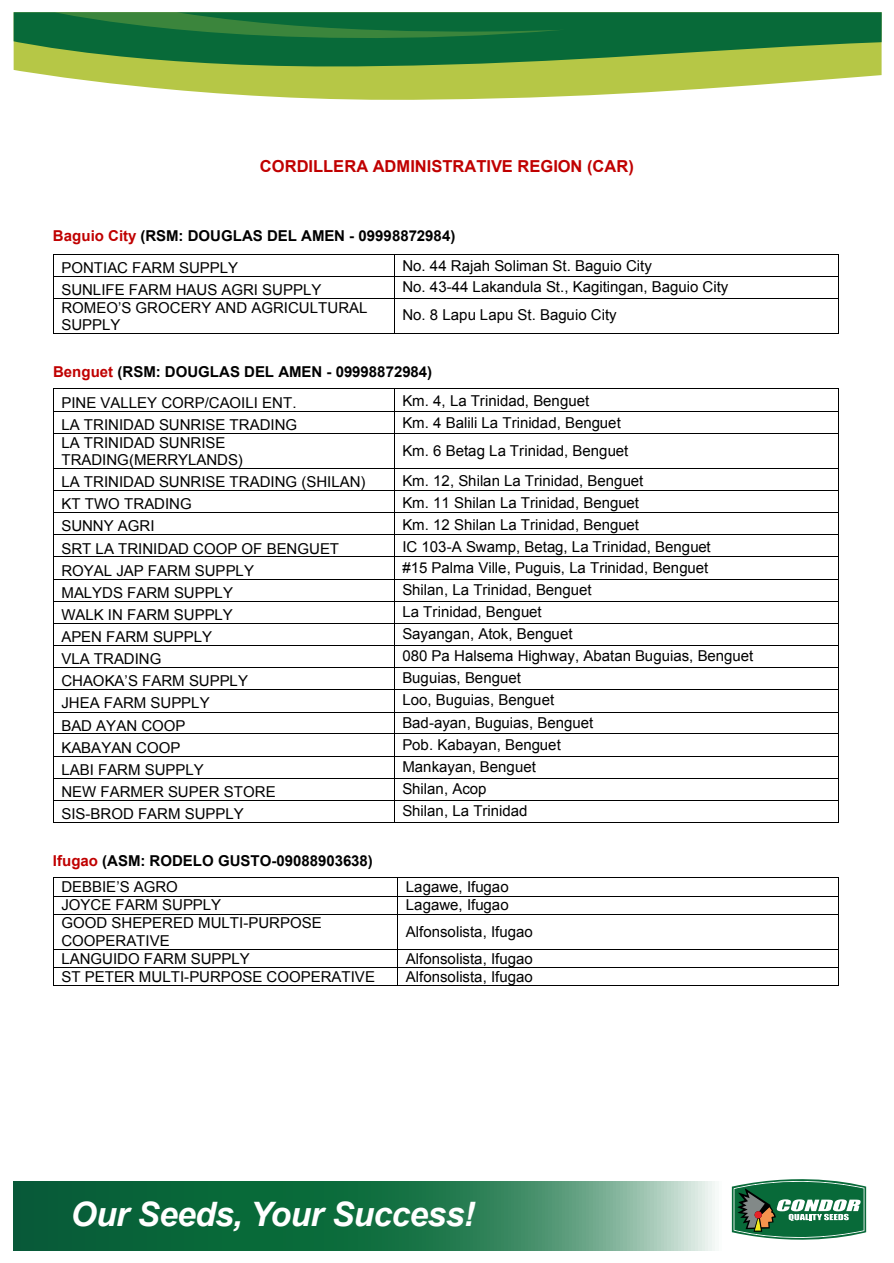
<style>
.page{position:relative;width:894px;height:1263px;background:#fff}
.page>*{position:absolute;margin:0;border:0;box-sizing:border-box;transform-origin:0 0}
.t1{font:italic 700 33.6px "Arial";letter-spacing:-.02em;color:#fff}
.t2{font:700 16.5px "Arial";letter-spacing:.005em;color:#c00000}
.t3{font:15px/17.4px "Arial";color:#000}
.t4{font:700 15px/30.9px "Arial";color:#000}
.s1{color:#c00000}
.s2{font-weight:400}
</style>
<div class="page">
<svg style="left:14px;top:70px;width:867px;height:30px;fill:#b6c746"></svg>
<svg style="left:14px;top:12px;width:867px;height:58px;background:#3c863d"></svg>
<svg style="left:55px;top:12px;width:510px;height:26px;background:#1a733a"></svg>
<svg style="left:14px;top:1181px;width:853px;height:69px;background:#38845f"></svg>
<svg style="left:731px;top:1179px;width:134px;height:70px"></svg>
<div style="left:754px;top:1211px;width:7px;height:7px;background:#e62327;border-radius:50%"></div>
<hr style="left:54px;top:388px;width:340px;height:1px;background:#000">
<hr style="left:394px;top:388px;width:443px;height:1px;background:#000">
<hr style="left:54px;top:411px;width:340px;height:1px;background:#000">
<hr style="left:394px;top:411px;width:443px;height:1px;background:#000">
<svg style="left:53px;top:388px;width:1px;height:46px"></svg>
<hr style="left:54px;top:433px;width:340px;height:1px;background:#000">
<svg style="left:394px;top:389px;width:1px;height:44px"></svg>
<hr style="left:394px;top:433px;width:443px;height:1px;background:#000">
<hr style="left:53px;top:434px;width:1px;height:34px;background:#000">
<hr style="left:394px;top:434px;width:1px;height:34px;background:#000">
<hr style="left:837px;top:434px;width:1px;height:34px;background:#000">
<hr style="left:54px;top:468px;width:340px;height:1px;background:#000">
<hr style="left:394px;top:468px;width:443px;height:1px;background:#000">
<hr style="left:54px;top:490px;width:340px;height:1px;background:#000">
<hr style="left:394px;top:490px;width:443px;height:1px;background:#000">
<hr style="left:54px;top:512px;width:340px;height:1px;background:#000">
<hr style="left:394px;top:512px;width:443px;height:1px;background:#000">
<hr style="left:54px;top:535px;width:340px;height:1px;background:#000">
<hr style="left:394px;top:535px;width:443px;height:1px;background:#000">
<hr style="left:54px;top:556px;width:340px;height:1px;background:#000">
<hr style="left:394px;top:556px;width:443px;height:1px;background:#000">
<hr style="left:54px;top:579px;width:340px;height:1px;background:#000">
<hr style="left:394px;top:579px;width:443px;height:1px;background:#000">
<hr style="left:54px;top:601px;width:340px;height:1px;background:#000">
<hr style="left:394px;top:601px;width:443px;height:1px;background:#000">
<hr style="left:54px;top:623px;width:340px;height:1px;background:#000">
<hr style="left:394px;top:623px;width:443px;height:1px;background:#000">
<hr style="left:54px;top:645px;width:340px;height:1px;background:#000">
<hr style="left:394px;top:645px;width:443px;height:1px;background:#000">
<hr style="left:54px;top:667px;width:340px;height:1px;background:#000">
<hr style="left:394px;top:667px;width:443px;height:1px;background:#000">
<hr style="left:54px;top:689px;width:340px;height:1px;background:#000">
<hr style="left:394px;top:689px;width:443px;height:1px;background:#000">
<hr style="left:54px;top:712px;width:340px;height:1px;background:#000">
<hr style="left:394px;top:712px;width:443px;height:1px;background:#000">
<hr style="left:54px;top:734px;width:340px;height:1px;background:#000">
<hr style="left:394px;top:734px;width:443px;height:1px;background:#000">
<hr style="left:54px;top:756px;width:340px;height:1px;background:#000">
<hr style="left:394px;top:756px;width:443px;height:1px;background:#000">
<hr style="left:54px;top:778px;width:340px;height:1px;background:#000">
<hr style="left:394px;top:778px;width:443px;height:1px;background:#000">
<hr style="left:54px;top:800px;width:340px;height:1px;background:#000">
<hr style="left:394px;top:800px;width:443px;height:1px;background:#000">
<svg style="left:53px;top:468px;width:1px;height:355px"></svg>
<hr style="left:54px;top:822px;width:340px;height:1px;background:#000">
<svg style="left:394px;top:469px;width:1px;height:353px"></svg>
<hr style="left:394px;top:822px;width:443px;height:1px;background:#000">
<svg style="left:837px;top:468px;width:1px;height:355px"></svg>
<hr style="left:54px;top:877px;width:343px;height:1px;background:#000">
<hr style="left:398px;top:877px;width:439px;height:1px;background:#000">
<hr style="left:54px;top:895px;width:343px;height:1px;background:#000">
<hr style="left:398px;top:895px;width:439px;height:1px;background:#000">
<svg style="left:53px;top:877px;width:1px;height:37px"></svg>
<hr style="left:54px;top:913px;width:343px;height:1px;background:#000">
<svg style="left:397px;top:877px;width:1px;height:37px"></svg>
<hr style="left:398px;top:913px;width:439px;height:1px;background:#000">
<hr style="left:53px;top:914px;width:1px;height:35px;background:#000">
<hr style="left:397px;top:914px;width:1px;height:35px;background:#000">
<hr style="left:837px;top:914px;width:1px;height:35px;background:#000">
<hr style="left:54px;top:949px;width:343px;height:1px;background:#000">
<hr style="left:398px;top:949px;width:439px;height:1px;background:#000">
<hr style="left:54px;top:967px;width:343px;height:1px;background:#000">
<hr style="left:398px;top:967px;width:439px;height:1px;background:#000">
<svg style="left:53px;top:949px;width:1px;height:37px"></svg>
<hr style="left:54px;top:985px;width:343px;height:1px;background:#000">
<svg style="left:397px;top:949px;width:1px;height:37px"></svg>
<hr style="left:398px;top:985px;width:439px;height:1px;background:#000">
<hr style="left:54px;top:254px;width:340px;height:1px;background:#000">
<hr style="left:394px;top:254px;width:443px;height:1px;background:#000">
<hr style="left:54px;top:276px;width:340px;height:1px;background:#000">
<hr style="left:394px;top:276px;width:443px;height:1px;background:#000">
<svg style="left:53px;top:254px;width:1px;height:45px"></svg>
<hr style="left:54px;top:298px;width:340px;height:1px;background:#000">
<svg style="left:394px;top:255px;width:1px;height:43px"></svg>
<hr style="left:394px;top:298px;width:443px;height:1px;background:#000">
<hr style="left:53px;top:299px;width:1px;height:34px;background:#000">
<hr style="left:54px;top:333px;width:340px;height:1px;background:#000">
<hr style="left:394px;top:299px;width:1px;height:34px;background:#000">
<hr style="left:394px;top:333px;width:443px;height:1px;background:#000">
<hr style="left:837px;top:299px;width:1px;height:34px;background:#000">
<p class="t2" style="left:260px;top:155px;width:375px">CORDILLERA ADMINISTRATIVE REGION (CAR)</p>
<p class="t4" style="left:53px;top:221px;width:403px"><span class="s1">Baguio City</span> (RSM: DOUGLAS DEL AMEN - 09998872984)</p>
<p class="t3" style="left:61px;top:259px;width:178px">PONTIAC FARM SUPPLY</p>
<p class="t3" style="left:402px;top:257px;width:251px">No. 44 Rajah Soliman St. Baguio City</p>
<p class="t3" style="left:61px;top:281px;width:261px">SUNLIFE FARM HAUS AGRI SUPPLY</p>
<p class="t3" style="left:402px;top:278px;width:327px">No. 43-44 Lakandula St., Kagitingan, Baguio City</p>
<p class="t3" style="left:61px;top:299px;width:307px">ROMEO’S GROCERY AND AGRICULTURAL<br>SUPPLY</p>
<p class="t3" style="left:402px;top:306px;width:216px">No. 8 Lapu Lapu St. Baguio City</p>
<p class="t4" style="left:61px;top:357px;width:372px;text-indent:-8px"><span class="s1">Benguet</span> (RSM: DOUGLAS DEL AMEN - 09998872984)<br><span class="s2">PINE VALLEY CORP/CAOILI ENT.</span></p>
<p class="t3" style="left:402px;top:392px;width:188px">Km. 4, La Trinidad, Benguet</p>
<p class="t3" style="left:61px;top:416px;width:237px">LA TRINIDAD SUNRISE TRADING</p>
<p class="t3" style="left:402px;top:414px;width:220px">Km. 4 Balili La Trinidad, Benguet</p>
<p class="t3" style="left:61px;top:434px;width:183px">LA TRINIDAD SUNRISE<br>TRADING(MERRYLANDS)</p>
<p class="t3" style="left:402px;top:442px;width:227px">Km. 6 Betag La Trinidad, Benguet</p>
<p class="t3" style="left:61px;top:473px;width:305px">LA TRINIDAD SUNRISE TRADING (SHILAN)</p>
<p class="t3" style="left:402px;top:472px;width:242px">Km. 12, Shilan La Trinidad, Benguet</p>
<p class="t3" style="left:61px;top:495px;width:132px">KT TWO TRADING</p>
<p class="t3" style="left:402px;top:494px;width:238px">Km. 11 Shilan La Trinidad, Benguet</p>
<p class="t3" style="left:61px;top:517px;width:95px">SUNNY AGRI</p>
<p class="t3" style="left:402px;top:516px;width:238px">Km. 12 Shilan La Trinidad, Benguet</p>
<p class="t3" style="left:61px;top:540px;width:279px">SRT LA TRINIDAD COOP OF BENGUET</p>
<p class="t3" style="left:402px;top:538px;width:310px">IC 103-A Swamp, Betag, La Trinidad, Benguet</p>
<p class="t3" style="left:61px;top:562px;width:194px">ROYAL JAP FARM SUPPLY</p>
<p class="t3" style="left:402px;top:559px;width:307px">#15 Palma Ville, Puguis, La Trinidad, Benguet</p>
<p class="t3" style="left:61px;top:584px;width:173px">MALYDS FARM SUPPLY</p>
<p class="t3" style="left:402px;top:581px;width:191px">Shilan, La Trinidad, Benguet</p>
<p class="t3" style="left:61px;top:606px;width:173px">WALK IN FARM SUPPLY</p>
<p class="t3" style="left:402px;top:603px;width:141px">La Trinidad, Benguet</p>
<p class="t3" style="left:61px;top:628px;width:152px">APEN FARM SUPPLY</p>
<p class="t3" style="left:402px;top:625px;width:172px">Sayangan, Atok, Benguet</p>
<p class="t3" style="left:61px;top:650px;width:101px">VLA TRADING</p>
<p class="t3" style="left:402px;top:647px;width:352px">080 Pa Halsema Highway, Abatan Buguias, Benguet</p>
<p class="t3" style="left:61px;top:672px;width:188px">CHAOKA’S FARM SUPPLY</p>
<p class="t3" style="left:402px;top:669px;width:120px">Buguias, Benguet</p>
<p class="t3" style="left:61px;top:695px;width:150px">JHEA FARM SUPPLY</p>
<p class="t3" style="left:402px;top:692px;width:153px">Loo, Buguias, Benguet</p>
<p class="t3" style="left:61px;top:717px;width:126px">BAD AYAN COOP</p>
<p class="t3" style="left:402px;top:714px;width:192px">Bad-ayan, Buguias, Benguet</p>
<p class="t3" style="left:61px;top:739px;width:120px">KABAYAN COOP</p>
<p class="t3" style="left:402px;top:736px;width:160px">Pob. Kabayan, Benguet</p>
<p class="t3" style="left:61px;top:761px;width:144px">LABI FARM SUPPLY</p>
<p class="t3" style="left:402px;top:758px;width:135px">Mankayan, Benguet</p>
<p class="t3" style="left:61px;top:783px;width:216px">NEW FARMER SUPER STORE</p>
<p class="t3" style="left:402px;top:780px;width:86px">Shilan, Acop</p>
<p class="t3" style="left:61px;top:805px;width:184px">SIS-BROD FARM SUPPLY</p>
<p class="t3" style="left:402px;top:802px;width:127px">Shilan, La Trinidad</p>
<p class="t4" style="left:61px;top:847px;width:313px;line-height:26.7px;text-indent:-8px"><span class="s1">Ifugao</span> (ASM: RODELO GUSTO-09088903638)<br><span class="s2">DEBBIE’S AGRO</span></p>
<p class="t3" style="left:406px;top:878px;width:104px">Lagawe, Ifugao</p>
<p class="t3" style="left:61px;top:896px;width:161px">JOYCE FARM SUPPLY</p>
<p class="t3" style="left:406px;top:896px;width:104px">Lagawe, Ifugao</p>
<p class="t3" style="left:61px;top:914px;width:261px">GOOD SHEPERED MULTI-PURPOSE<br>COOPERATIVE</p>
<p class="t3" style="left:406px;top:923px;width:128px">Alfonsolista, Ifugao</p>
<p class="t3" style="left:61px;top:950px;width:190px">LANGUIDO FARM SUPPLY</p>
<p class="t3" style="left:406px;top:950px;width:128px">Alfonsolista, Ifugao</p>
<p class="t3" style="left:61px;top:968px;width:315px">ST PETER MULTI-PURPOSE COOPERATIVE</p>
<p class="t3" style="left:406px;top:968px;width:128px">Alfonsolista, Ifugao</p>
<h1 class="t1" style="left:70px;top:1191px;width:406px">Our Seeds, Your Success!</h1>
</div>
